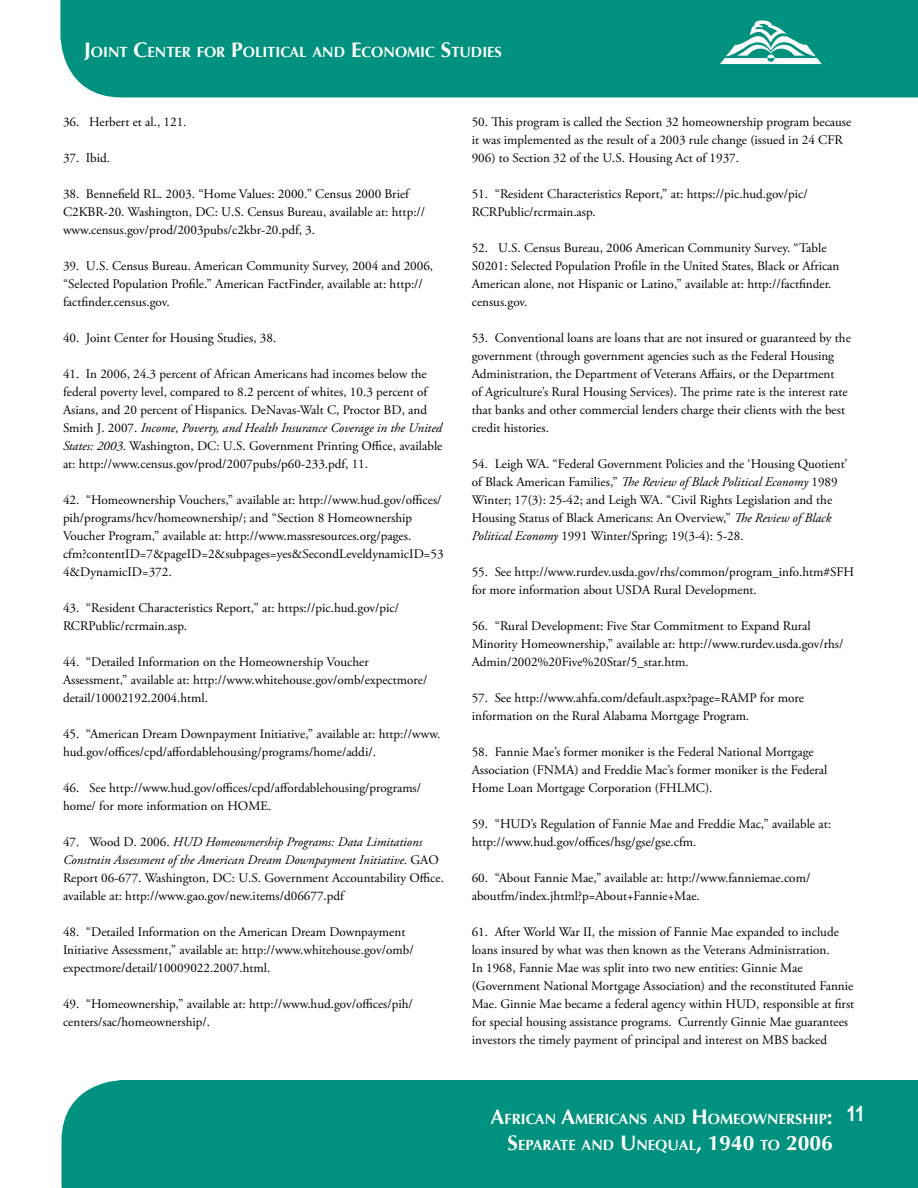
<style>
.page{position:relative;width:918px;height:1188px;background:#fff}
.page>*{position:absolute;margin:0;border:0;box-sizing:border-box;transform-origin:0 0}
.t1{font:700 21px "Arial Narrow";color:#fff}
.t2{font:700 14.7px/25.2px "Optima";color:#fff;text-align:right}
.t3{font:13.2px/18px "Adobe Garamond Pro";color:#000}
.s1{font-size:21px}
.s2{font-style:italic}
</style>
<div class="page">
<div style="left:60px;top:0;width:858px;height:98px;background:#00927e"></div>
<div style="left:62px;top:1080px;width:856px;height:108px;background:#00927e"></div>
<svg style="left:720px;top:20px;width:102px;height:44px"></svg>
<p class="t2" style="left:84px;top:40px;width:418px"><span class="s1">J</span>OINT <span class="s1">C</span>ENTER FOR <span class="s1">P</span>OLITICAL AND <span class="s1">E</span>CONOMIC <span class="s1">S</span>TUDIES</p>
<p class="t3" style="left:63px;top:113px;width:125px">36. Herbert et al., 121.</p>
<p class="t3" style="left:63px;top:149px;width:49px">37. Ibid.</p>
<p class="t3" style="left:63px;top:185px;width:364px">38. Bennefield RL. 2003. “Home Values: 2000.” Census 2000 Brief<br>C2KBR-20. Washington, DC: U.S. Census Bureau, available at: http:// www.census.gov/prod/2003pubs/c2kbr-20.pdf, 3.</p>
<p class="t3" style="left:63px;top:257px;width:372px">39. U.S. Census Bureau. American Community Survey, 2004 and 2006, “Selected Population Profile.” American FactFinder, available at: http:// factfinder.census.gov.</p>
<p class="t3" style="left:63px;top:329px;width:215px">40. Joint Center for Housing Studies, 38.</p>
<p class="t3" style="left:63px;top:365px;width:381px">41. In 2006, 24.3 percent of African Americans had incomes below the federal poverty level, compared to 8.2 percent of whites, 10.3 percent of Asians, and 20 percent of Hispanics. DeNavas-Walt C, Proctor BD, and Smith J. 2007. <span class="s2">Income, Poverty, and Health Insurance Coverage in the United States: 2003</span>. Washington, DC: U.S. Government Printing Office, available at: http://www.census.gov/prod/2007pubs/p60-233.pdf, 11.</p>
<p class="t3" style="left:63px;top:491px;width:382px">42. “Homeownership Vouchers,” available at: http://www.hud.gov/offices/ pih/programs/hcv/homeownership/; and “Section 8 Homeownership Voucher Program,” available at: http://www.massresources.org/pages. cfm?contentID=7&amp;pageID=2&amp;subpages=yes&amp;SecondLeveldynamicID=53<br>4&amp;DynamicID=372.</p>
<p class="t3" style="left:63px;top:599px;width:338px">43. “Resident Characteristics Report,” at: https://pic.hud.gov/pic/<br>RCRPublic/rcrmain.asp.</p>
<p class="t3" style="left:63px;top:653px;width:366px">44. “Detailed Information on the Homeownership Voucher<br>Assessment,” available at: http://www.whitehouse.gov/omb/expectmore/ detail/10002192.2004.html.</p>
<p class="t3" style="left:63px;top:725px;width:379px">45. “American Dream Downpayment Initiative,” available at: http://www. hud.gov/offices/cpd/affordablehousing/programs/home/addi/.</p>
<p class="t3" style="left:63px;top:779px;width:360px">46. See http://www.hud.gov/offices/cpd/affordablehousing/programs/ home/ for more information on HOME.</p>
<p class="t3" style="left:63px;top:833px;width:383px">47. Wood D. 2006. <span class="s2">HUD Homeownership Programs: Data Limitations Constrain Assessment of the American Dream Downpayment Initiative</span>. GAO Report 06-677. Washington, DC: U.S. Government Accountability Office. available at: http://www.gao.gov/new.items/d06677.pdf</p>
<p class="t3" style="left:63px;top:923px;width:352px">48. “Detailed Information on the American Dream Downpayment<br>Initiative Assessment,” available at: http://www.whitehouse.gov/omb/ expectmore/detail/10009022.2007.html.</p>
<p class="t3" style="left:63px;top:995px;width:351px">49. “Homeownership,” available at: http://www.hud.gov/offices/pih/ centers/sac/homeownership/.</p>
<p class="t3" style="left:472px;top:113px;width:381px">50. This program is called the Section 32 homeownership program because it was implemented as the result of a 2003 rule change (issued in 24 CFR<br>906) to Section 32 of the U.S. Housing Act of 1937.</p>
<p class="t3" style="left:472px;top:185px;width:338px">51. “Resident Characteristics Report,” at: https://pic.hud.gov/pic/<br>RCRPublic/rcrmain.asp.</p>
<p class="t3" style="left:472px;top:239px;width:369px">52. U.S. Census Bureau, 2006 American Community Survey. “Table S0201: Selected Population Profile in the United States, Black or African American alone, not Hispanic or Latino,” available at: http://factfinder. census.gov.</p>
<p class="t3" style="left:472px;top:329px;width:381px">53. Conventional loans are loans that are not insured or guaranteed by the government (through government agencies such as the Federal Housing Administration, the Department of Veterans Affairs, or the Department<br>of Agriculture’s Rural Housing Services). The prime rate is the interest rate that banks and other commercial lenders charge their clients with the best credit histories.</p>
<p class="t3" style="left:472px;top:455px;width:377px">54. Leigh WA. “Federal Government Policies and the ‘Housing Quotient’ of Black American Families,” <span class="s2">The Review of Black Political Economy</span> 1989<br>Winter; 17(3): 25-42; and Leigh WA. “Civil Rights Legislation and the Housing Status of Black Americans: An Overview,” <span class="s2">The Review of Black Political Economy</span> 1991 Winter/Spring; 19(3-4): 5-28.</p>
<p class="t3" style="left:472px;top:563px;width:384px">55. See http://www.rurdev.usda.gov/rhs/common/program_info.htm#SFH for more information about USDA Rural Development.</p>
<p class="t3" style="left:472px;top:617px;width:373px">56. “Rural Development: Five Star Commitment to Expand Rural<br>Minority Homeownership,” available at: http://www.rurdev.usda.gov/rhs/<br>Admin/2002%20Five%20Star/5_star.htm.</p>
<p class="t3" style="left:472px;top:689px;width:334px">57. See http://www.ahfa.com/default.aspx?page=RAMP for more information on the Rural Alabama Mortgage Program.</p>
<p class="t3" style="left:472px;top:743px;width:357px">58. Fannie Mae’s former moniker is the Federal National Mortgage<br>Association (FNMA) and Freddie Mac’s former moniker is the Federal<br>Home Loan Mortgage Corporation (FHLMC).</p>
<p class="t3" style="left:472px;top:815px;width:361px">59. “HUD’s Regulation of Fannie Mae and Freddie Mac,” available at: http://www.hud.gov/offices/hsg/gse/gse.cfm.</p>
<p class="t3" style="left:472px;top:869px;width:340px">60. “About Fannie Mae,” available at: http://www.fanniemae.com/ aboutfm/index.jhtml?p=About+Fannie+Mae.</p>
<p class="t3" style="left:472px;top:923px;width:384px">61. After World War II, the mission of Fannie Mae expanded to include loans insured by what was then known as the Veterans Administration.<br>In 1968, Fannie Mae was split into two new entities: Ginnie Mae (Government National Mortgage Association) and the reconstituted Fannie Mae. Ginnie Mae became a federal agency within HUD, responsible at first for special housing assistance programs. Currently Ginnie Mae guarantees investors the timely payment of principal and interest on MBS backed</p>
<p class="t2" style="left:491px;top:1107px;width:344px"><span class="s1">A</span>FRICAN <span class="s1">A</span>MERICANS AND <span class="s1">H</span>OMEOWNERSH IP<span class="s1">:<br>S</span>EPARATE AND <span class="s1">U</span> NEQUAL<span class="s1">, 1940</span> TO <span class="s1">2006</span></p>
<h1 class="t1" style="left:847px;top:1101px;width:9px">11</h1>
</div>
